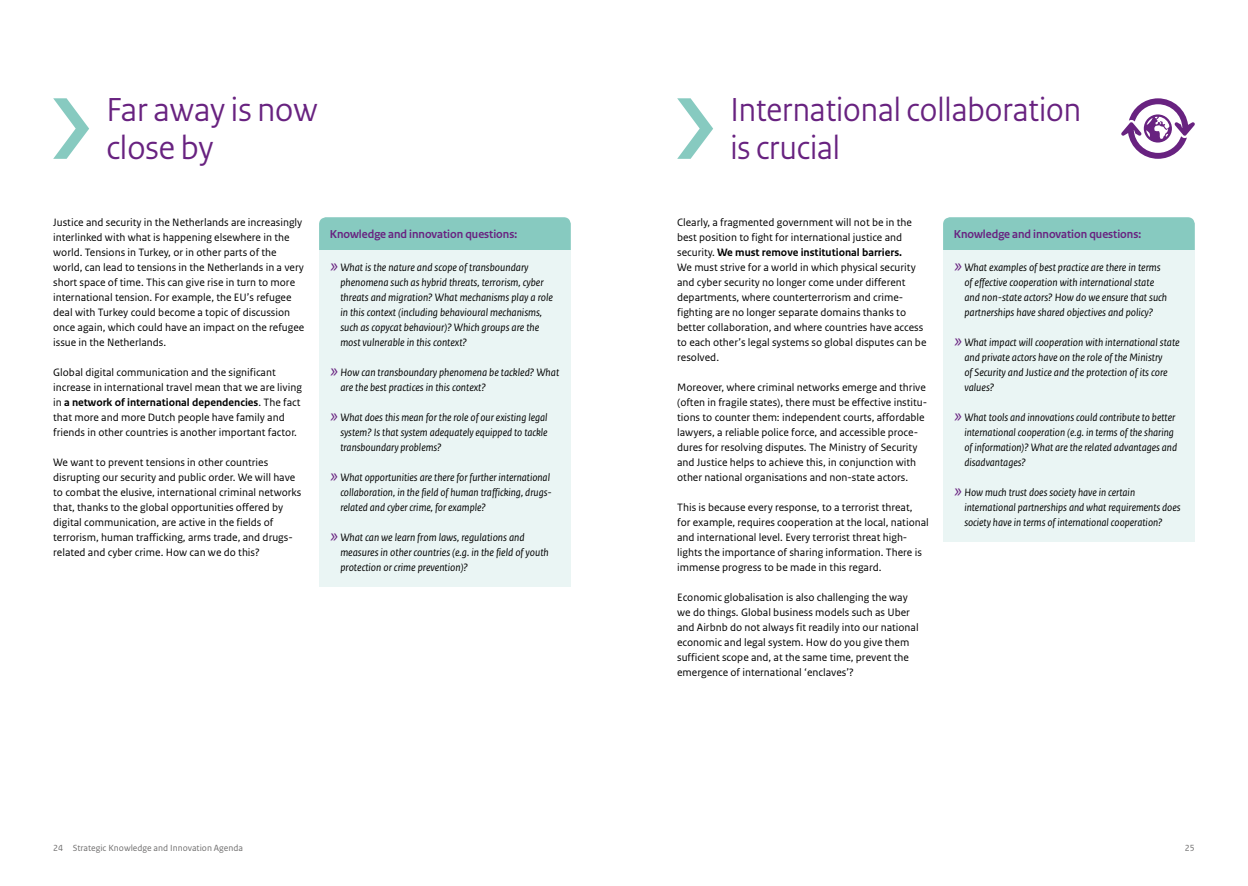
<style>
.page{position:relative;width:1248px;height:886px;background:#fff}
.page>*{position:absolute;margin:0;border:0;box-sizing:border-box;transform-origin:0 0}
.t1{font:35px/37.5px "Rijksoverheid Sans Heading";color:#682280}
.t2{font:700 12.12px "Rijksoverheid Sans Heading";color:#682280}
.t3{font:11.25px/15px "Rijksoverheid Sans Text";color:#000}
.t4{font:italic 11.25px/15px "Rijksoverheid Sans Text";color:#000}
.t5{font:9.38px "Rijksoverheid Sans Text";color:#706f6f}
.s1{font-weight:700}
.s2{font-size:16.25px;color:#682280}
</style>
<div class="page">
<svg style="left:53px;top:98px;width:36px;height:61px"></svg>
<svg style="left:677px;top:98px;width:36px;height:61px"></svg>
<div style="left:319px;top:217px;width:251px;height:33px;background:#87cac0"></div>
<div style="left:319px;top:250px;width:251px;height:336px;background:#eaf5f4"></div>
<div style="left:943px;top:217px;width:251px;height:33px;background:#87cac0"></div>
<div style="left:943px;top:250px;width:251px;height:291px;background:#eaf5f4"></div>
<svg style="left:1121px;top:98px;width:73px;height:61px"></svg>
<h1 class="t1" style="left:106px;top:92px;width:213px">Far away is now close by</h1>
<p class="t3" style="left:53px;top:215px;width:252px">Justice and security in the Netherlands are increasingly interlinked with what is happening elsewhere in the world. Tensions in Turkey, or in other parts of the world, can lead to tensions in the Netherlands in a very short space of time. This can give rise in turn to more international tension. For example, the EU’s refugee deal with Turkey could become a topic of discussion once again, which could have an impact on the refugee issue in the Netherlands.</p>
<p class="t3" style="left:53px;top:365px;width:250px">Global digital communication and the significant increase in international travel mean that we are living in <span class="s1">a network of international dependencies</span>. The fact that more and more Dutch people have family and friends in other countries is another important factor.</p>
<p class="t3" style="left:53px;top:455px;width:250px">We want to prevent tensions in other countries disrupting our security and public order. We will have to combat the elusive, international criminal networks that, thanks to the global opportunities offered by digital communication, are active in the fields of terrorism, human trafficking, arms trade, and drugs&shy;related and cyber crime. How can we do this?</p>
<p class="t2" style="left:330px;top:227px;width:189px">Knowledge and innovation questions:</p>
<p class="t4" style="left:340px;top:260px;width:214px;text-indent:-11px"><span class="s2">»</span> What is the nature and scope of transboundary phenomena such as hybrid threats, terrorism, cyber threats and migration? What mechanisms play a role in this context (including behavioural mechanisms, such as copycat behaviour)? Which groups are the most vulnerable in this context?</p>
<p class="t4" style="left:340px;top:365px;width:220px;text-indent:-11px"><span class="s2">»</span> How can transboundary phenomena be tackled? What are the best practices in this context?</p>
<p class="t4" style="left:340px;top:410px;width:209px;text-align:justify;text-indent:-11px"><span class="s2">»</span> What does this mean for the role of our existing legal system? Is that system adequately equipped to tackle transboundary problems?</p>
<p class="t4" style="left:340px;top:470px;width:213px;text-indent:-11px"><span class="s2">»</span> What opportunities are there for further international collaboration, in the field of human trafficking, drugs&shy;related and cyber crime, for example?</p>
<p class="t4" style="left:340px;top:530px;width:210px;text-indent:-11px"><span class="s2">»</span> What can we learn from laws, regulations and measures in other countries (e.g. in the field of youth protection or crime prevention)?</p>
<h1 class="t1" style="left:730px;top:92px;width:352px">International collaboration is crucial</h1>
<p class="t3" style="left:677px;top:215px;width:251px">Clearly, a fragmented government will not be in the best position to fight for international justice and security. <span class="s1">We must remove institutional barriers.<br></span>We must strive for a world in which physical security and cyber security no longer come under different departments, where counterterrorism and crime&shy;fighting are no longer separate domains thanks to better collaboration, and where countries have access to each other’s legal systems so global disputes can be resolved.</p>
<p class="t3" style="left:677px;top:380px;width:252px">Moreover, where criminal networks emerge and thrive (often in fragile states), there must be effective institu&shy;tions to counter them: independent courts, affordable lawyers, a reliable police force, and accessible proce&shy;dures for resolving disputes. The Ministry of Security and Justice helps to achieve this, in conjunction with other national organisations and non-state actors.</p>
<p class="t3" style="left:677px;top:500px;width:253px">This is because every response, to a terrorist threat,<br>for example, requires cooperation at the local, national and international level. Every terrorist threat high&shy;lights the importance of sharing information. There is immense progress to be made in this regard.</p>
<p class="t3" style="left:677px;top:590px;width:243px">Economic globalisation is also challenging the way we do things. Global business models such as Uber and Airbnb do not always fit readily into our national economic and legal system. How do you give them sufficient scope and, at the same time, prevent the emergence of international ‘enclaves’?</p>
<p class="t2" style="left:953px;top:227px;width:189px">Knowledge and innovation questions:</p>
<p class="t4" style="left:964px;top:260px;width:204px;text-indent:-11px"><span class="s2">»</span> What examples of best practice are there in terms of effective cooperation with international state and non-state actors? How do we ensure that such partnerships have shared objectives and policy?</p>
<p class="t4" style="left:964px;top:335px;width:217px;text-indent:-11px"><span class="s2">»</span> What impact will cooperation with international state and private actors have on the role of the Ministry<br>of Security and Justice and the protection of its core values?</p>
<p class="t4" style="left:964px;top:410px;width:214px;text-indent:-11px"><span class="s2">»</span> What tools and innovations could contribute to better international cooperation (e.g. in terms of the sharing of information)? What are the related advantages and disadvantages?</p>
<p class="t4" style="left:964px;top:485px;width:218px;text-indent:-11px"><span class="s2">»</span> How much trust does society have in certain international partnerships and what requirements does society have in terms of international cooperation?</p>
<p class="t5" style="left:53px;top:842px;width:191px">24 Strategic Knowledge and Innovation Agenda</p>
<p class="t5" style="left:1184px;top:842px;width:11px">25</p>
</div>
